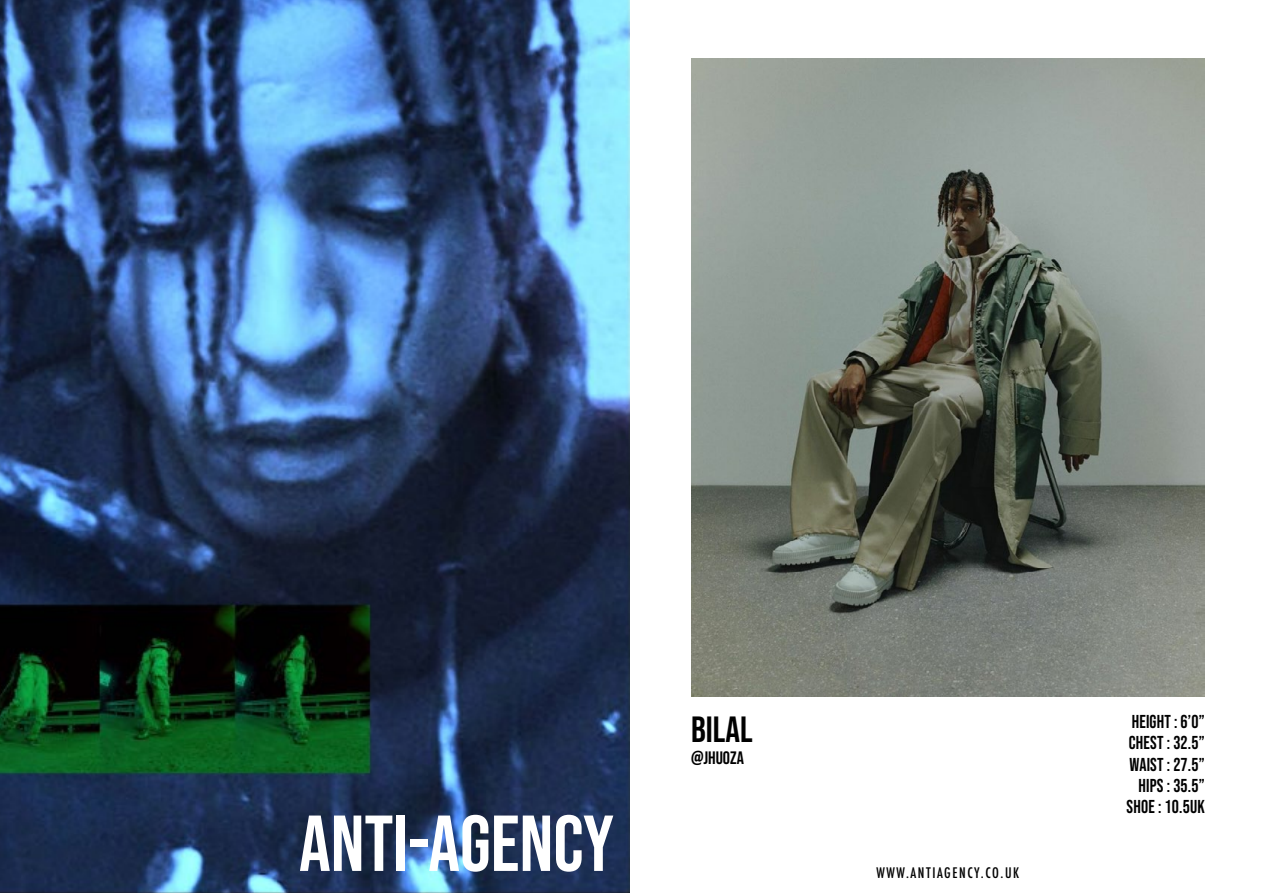
<style>
.page{position:relative;width:1263px;height:893px;background:#fff}
.page>*{position:absolute;margin:0;border:0;box-sizing:border-box;transform-origin:0 0}
.t1{font:79.05px "Bebas Neue";color:#fff}
.t2{font:36.45px "Bebas Neue";color:#000}
.t3{font:18.75px/21.3px "Bebas Neue";letter-spacing:.01em;color:#000;text-align:right;scale:.95 1}
.t4{font:18px "Bebas Neue";color:#000}
.t5{font:500 condensed 14.1px "Futura";letter-spacing:.11em;color:#000}
</style>
<div class="page">
<img style="left:0;top:0;width:629px;height:893px">
<img style="left:691px;top:58px;width:514px;height:638px">
<h1 class="t1" style="left:299px;top:799px;width:317px">ANTI-AGENCY</h1>
<h2 class="t2" style="left:691px;top:709px;width:63px">BILAL</h2>
<p class="t3" style="left:1127px;top:711px;width:84px">HEIGHT : 6’0”<br>CHEST : 32.5”<br>WAIST : 27.5”<br>HIPS : 35.5”<br>SHOE : 10.5UK</p>
<p class="t4" style="left:691px;top:748px;width:54px">@JHUOZA</p>
<p class="t5" style="left:877px;top:864px;width:144px">WWW.ANTIAGENCY.CO.UK</p>
</div>
